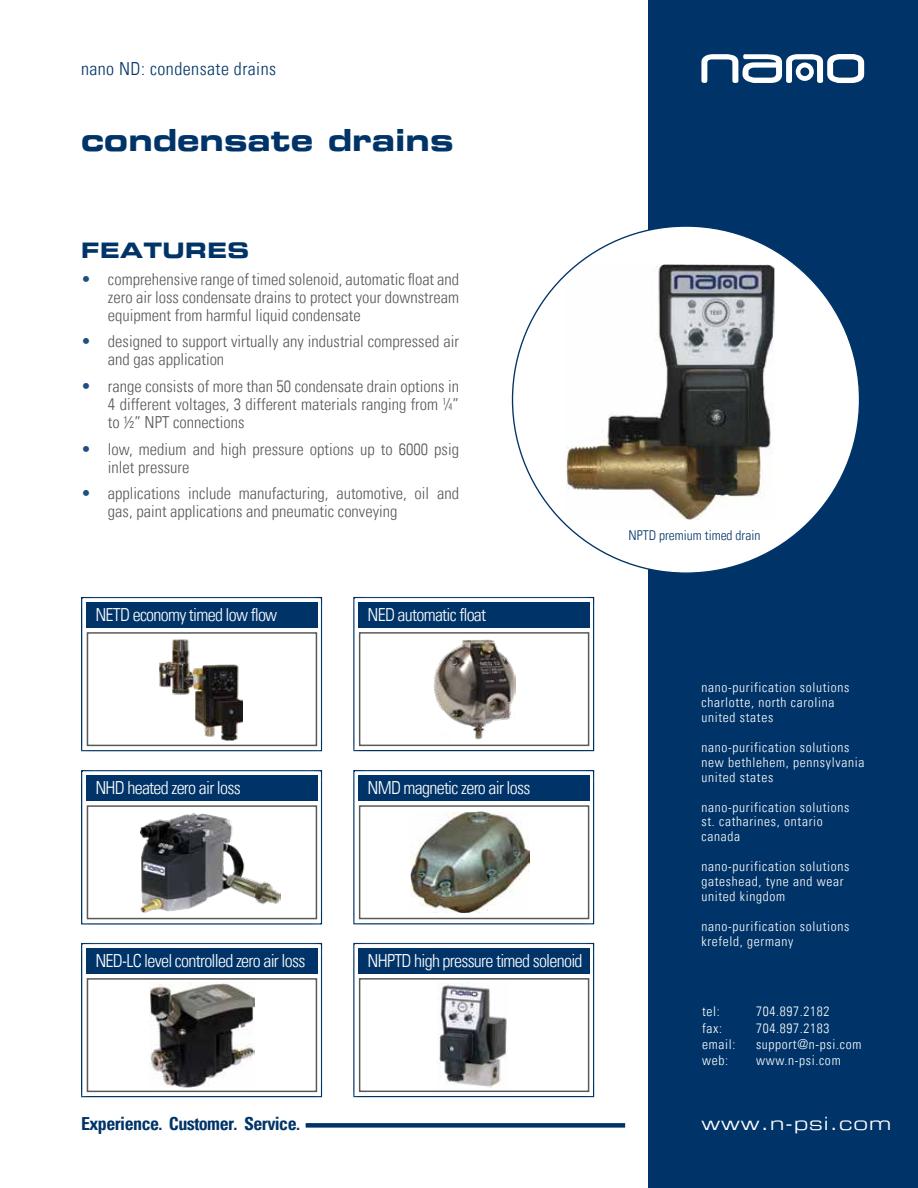
<style>
.page{position:relative;width:918px;height:1188px;background:#fff}
.page>*{position:absolute;margin:0;border:0;box-sizing:border-box;transform-origin:0 0}
.t1{font:30px "Eurostile Bold Extended Two";color:#003468}
.t2{font:21px "Eurostile Bold Extended Two";letter-spacing:.02em;color:#003468}
.t3{font:300 condensed 18px "Univers LT";letter-spacing:-.04em;color:#fff}
.t4{font:700 condensed 18px "Univers";letter-spacing:-.03em;color:#003468}
.t5{font:300 condensed 18px "Univers LT";letter-spacing:.025em;color:#003468}
.t6{font:18px "Eurostile Extended Two";letter-spacing:.05em;color:#fff}
.t7{font:300 condensed 16.5px/18px "Univers LT";color:#58595b}
.t8{font:300 condensed 13.5px/15px "Univers LT";letter-spacing:.05em;color:#fff}
.t9{font:300 condensed 13.5px "Univers LT";color:#003468}
.s1{color:#204e7e}
.s2{font-family:"Futura BT"}
</style>
<div class="page">
<div style="left:648px;top:0;width:270px;height:1188px;background:#003468"></div>
<svg style="left:701px;top:54px;width:163px;height:29px"></svg>
<div style="left:306px;top:1123px;width:319px;height:5px;background:#003468"></div>
<div style="left:513px;top:226px;width:347px;height:347px;background:#fff;border-radius:50%"></div>
<img style="left:566px;top:265px;width:208px;height:255px">
<div style="left:80px;top:596px;width:245px;height:155px;background:#000;opacity:.75"></div>
<div style="left:87px;top:633px;width:229px;height:112px;background:#fff"></div>
<img style="left:159px;top:639px;width:83px;height:101px">
<div style="left:87px;top:632px;width:230px;height:114px;border:2px solid #58595b"></div>
<div style="left:86px;top:602px;width:231px;height:26px;background:#003468"></div>
<div style="left:80px;top:769px;width:245px;height:155px;background:#000;opacity:.75"></div>
<div style="left:87px;top:806px;width:229px;height:113px;background:#fff"></div>
<img style="left:140px;top:813px;width:140px;height:100px">
<div style="left:87px;top:805px;width:230px;height:114px;border:2px solid #58595b"></div>
<div style="left:86px;top:775px;width:231px;height:26px;background:#003468"></div>
<div style="left:80px;top:942px;width:245px;height:155px;background:#000;opacity:.75"></div>
<div style="left:87px;top:979px;width:229px;height:112px;background:#fff"></div>
<img style="left:149px;top:983px;width:106px;height:105px">
<div style="left:87px;top:978px;width:230px;height:114px;border:2px solid #58595b"></div>
<div style="left:86px;top:948px;width:231px;height:26px;background:#003468"></div>
<div style="left:352px;top:596px;width:245px;height:155px;background:#000;opacity:.75"></div>
<div style="left:360px;top:633px;width:229px;height:112px;background:#fff"></div>
<img style="left:434px;top:639px;width:82px;height:101px">
<div style="left:359px;top:632px;width:230px;height:114px;border:2px solid #58595b"></div>
<div style="left:358px;top:602px;width:231px;height:26px;background:#003468"></div>
<div style="left:352px;top:769px;width:245px;height:155px;background:#000;opacity:.75"></div>
<div style="left:360px;top:806px;width:229px;height:113px;background:#fff"></div>
<img style="left:410px;top:812px;width:120px;height:101px">
<div style="left:359px;top:805px;width:230px;height:114px;border:2px solid #58595b"></div>
<div style="left:358px;top:775px;width:231px;height:26px;background:#003468"></div>
<div style="left:352px;top:942px;width:245px;height:155px;background:#000;opacity:.75"></div>
<div style="left:360px;top:979px;width:229px;height:112px;background:#fff"></div>
<img style="left:438px;top:982px;width:69px;height:106px">
<div style="left:359px;top:978px;width:230px;height:114px;border:2px solid #58595b"></div>
<div style="left:358px;top:948px;width:231px;height:26px;background:#003468"></div>
<p class="t5" style="left:81px;top:58px;width:197px">nano ND: condensate drains</p>
<h1 class="t1" style="left:81px;top:119px;width:374px">condensate drains</h1>
<p class="t2" style="left:81px;top:236px;width:170px">FEATURES</p>
<p class="t7" style="left:108px;top:270px;width:353px;text-align:justify;text-indent:-27px"><span class="s1">•</span> comprehensive range of timed solenoid, automatic float and zero air loss condensate drains to protect your downstream equipment from harmful liquid condensate</p>
<p class="t7" style="left:108px;top:333px;width:353px;text-indent:-27px"><span class="s1">•</span> designed to support virtually any industrial compressed air and gas application</p>
<p class="t7" style="left:108px;top:377px;width:353px;text-align:justify;text-indent:-27px"><span class="s1">•</span> range consists of more than 50 condensate drain options in 4 different voltages, 3 different materials ranging from <span class="s2">¼</span>” to ½” NPT connections</p>
<p class="t7" style="left:108px;top:440px;width:353px;text-indent:-27px"><span class="s1">•</span> low, medium and high pressure options up to 6000 psig inlet pressure</p>
<p class="t7" style="left:108px;top:485px;width:353px;text-indent:-27px"><span class="s1">•</span> applications include manufacturing, automotive, oil and gas, paint applications and pneumatic conveying</p>
<p class="t3" style="left:95px;top:604px;width:183px">NETD economy timed low flow</p>
<p class="t3" style="left:368px;top:604px;width:120px">NED automatic float</p>
<p class="t3" style="left:95px;top:777px;width:147px">NHD heated zero air loss</p>
<p class="t3" style="left:368px;top:777px;width:164px">NMD magnetic zero air loss</p>
<p class="t3" style="left:95px;top:950px;width:211px">NED-LC level controlled zero air loss</p>
<p class="t3" style="left:368px;top:950px;width:217px">NHPTD high pressure timed solenoid</p>
<p class="t9" style="left:628px;top:527px;width:133px">NPTD premium timed drain</p>
<p class="t8" style="left:701px;top:679px;width:149px">nano-purification solutions charlotte, north carolina united states</p>
<p class="t8" style="left:701px;top:739px;width:164px">nano-purification solutions new bethlehem, pennsylvania united states</p>
<p class="t8" style="left:701px;top:799px;width:149px">nano-purification solutions st. catharines, ontario canada</p>
<p class="t8" style="left:701px;top:859px;width:149px">nano-purification solutions gateshead, tyne and wear united kingdom</p>
<p class="t8" style="left:701px;top:919px;width:149px">nano-purification solutions krefeld, germany</p>
<p class="t8" style="left:702px;top:1004px;width:19px">tel:</p>
<p class="t8" style="left:756px;top:1004px;width:75px">704.897.2182</p>
<p class="t8" style="left:702px;top:1020px;width:22px">fax:</p>
<p class="t8" style="left:756px;top:1020px;width:75px">704.897.2183</p>
<p class="t8" style="left:702px;top:1037px;width:35px">email:</p>
<p class="t8" style="left:756px;top:1037px;width:107px">support@n-psi.com</p>
<p class="t8" style="left:702px;top:1053px;width:28px">web:</p>
<p class="t8" style="left:756px;top:1053px;width:86px">www.n-psi.com</p>
<p class="t4" style="left:81px;top:1112px;width:221px">Experience. Customer. Service.</p>
<p class="t6" style="left:701px;top:1111px;width:191px">www.n-psi.com</p>
</div>
